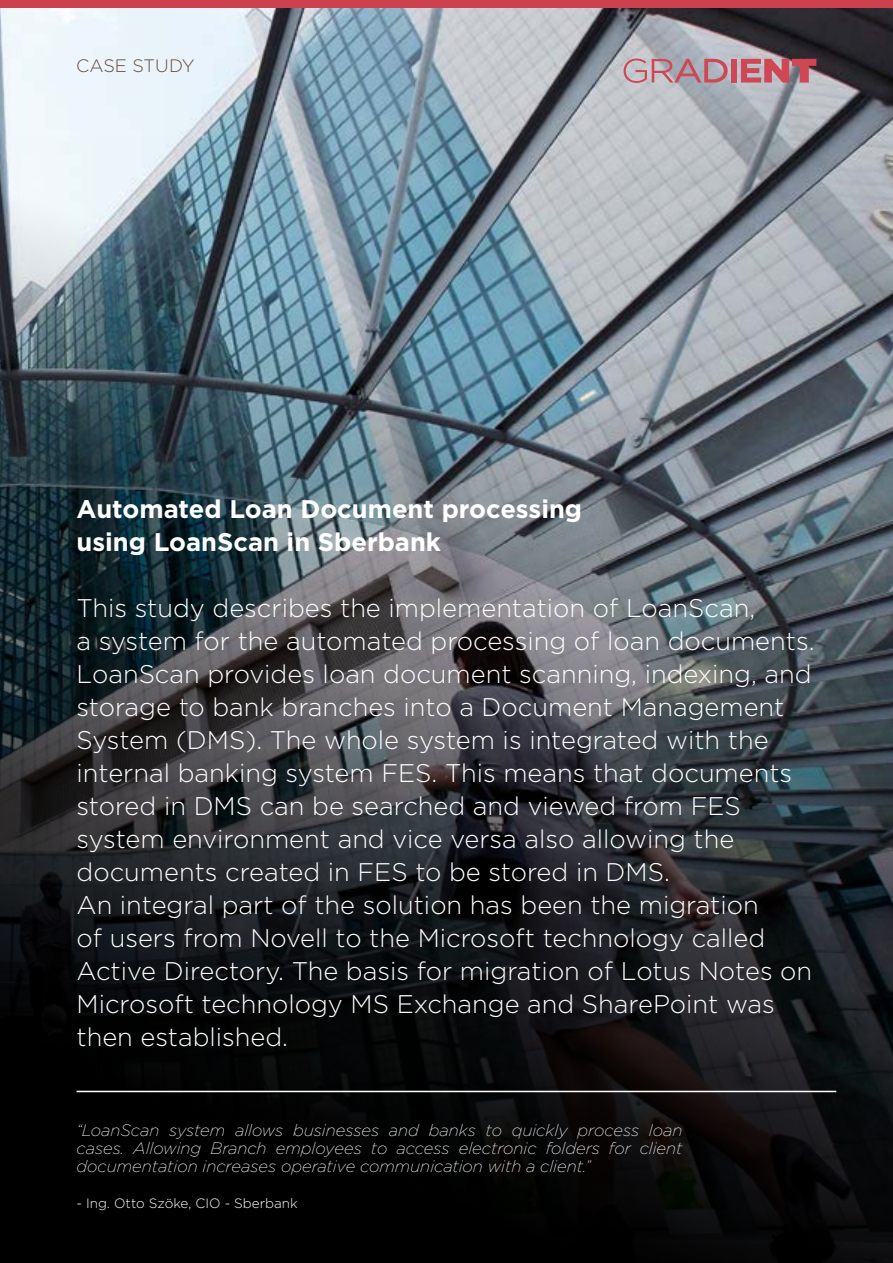
<style>
.page{position:relative;width:893px;height:1263px;background:#fff}
.page>*{position:absolute;margin:0;border:0;box-sizing:border-box;transform-origin:0 0}
.t1{font:300 25.5px/33px "Gotham";color:#fff}
.t2{font:700 25.5px/33px "Gotham";color:#fff}
.t3{font:300 18px "Gotham";color:#6c4d3b}
.t4{font:italic 200 16.5px/18px "Gotham";color:#fff;text-align:justify}
.t5{font:300 13.5px "Gotham";color:#fff}
</style>
<div class="page">
<img style="left:0;top:8px;width:893px;height:128px">
<img style="left:0;top:136px;width:893px;height:1127px">
<div style="left:0;top:0;width:893px;height:8px;background:#cd414e"></div>
<hr style="left:77px;top:1091px;width:759px;height:1px;background:#fff">
<svg style="left:624px;top:59px;width:104px;height:24px;background:#bb959e"></svg>
<div style="left:732px;top:59px;width:5px;height:24px;background:#cf4754"></div>
<svg style="left:741px;top:59px;width:75px;height:24px;background:#c06b76"></svg>
<p class="t3" style="left:76px;top:55px;width:120px">CASE STUDY</p>
<p class="t2" style="left:77px;top:492px;width:507px">Automated Loan Document processing using LoanScan in Sberbank</p>
<p class="t1" style="left:77px;top:591px;width:739px">This study describes the implementation of LoanScan,<br>a system for the automated processing of loan documents.<br>LoanScan provides loan document scanning, indexing, and storage to bank branches into a Document Management System (DMS). The whole system is integrated with the internal banking system FES. This means that documents stored in DMS can be searched and viewed from FES system environment and vice versa also allowing the documents created in FES to be stored in DMS.<br>An integral part of the solution has been the migration<br>of users from Novell to the Microsoft technology called Active Directory. The basis for migration of Lotus Notes on Microsoft technology MS Exchange and SharePoint was then established.</p>
<p class="t4" style="left:77px;top:1121px;width:607px">“LoanScan system allows businesses and banks to quickly process loan cases. Allowing Branch employees to access electronic folders for client documentation increases operative communication with a client.”</p>
<p class="t5" style="left:77px;top:1195px;width:223px">- Ing. Otto Szöke, CIO - Sberbank</p>
</div>
